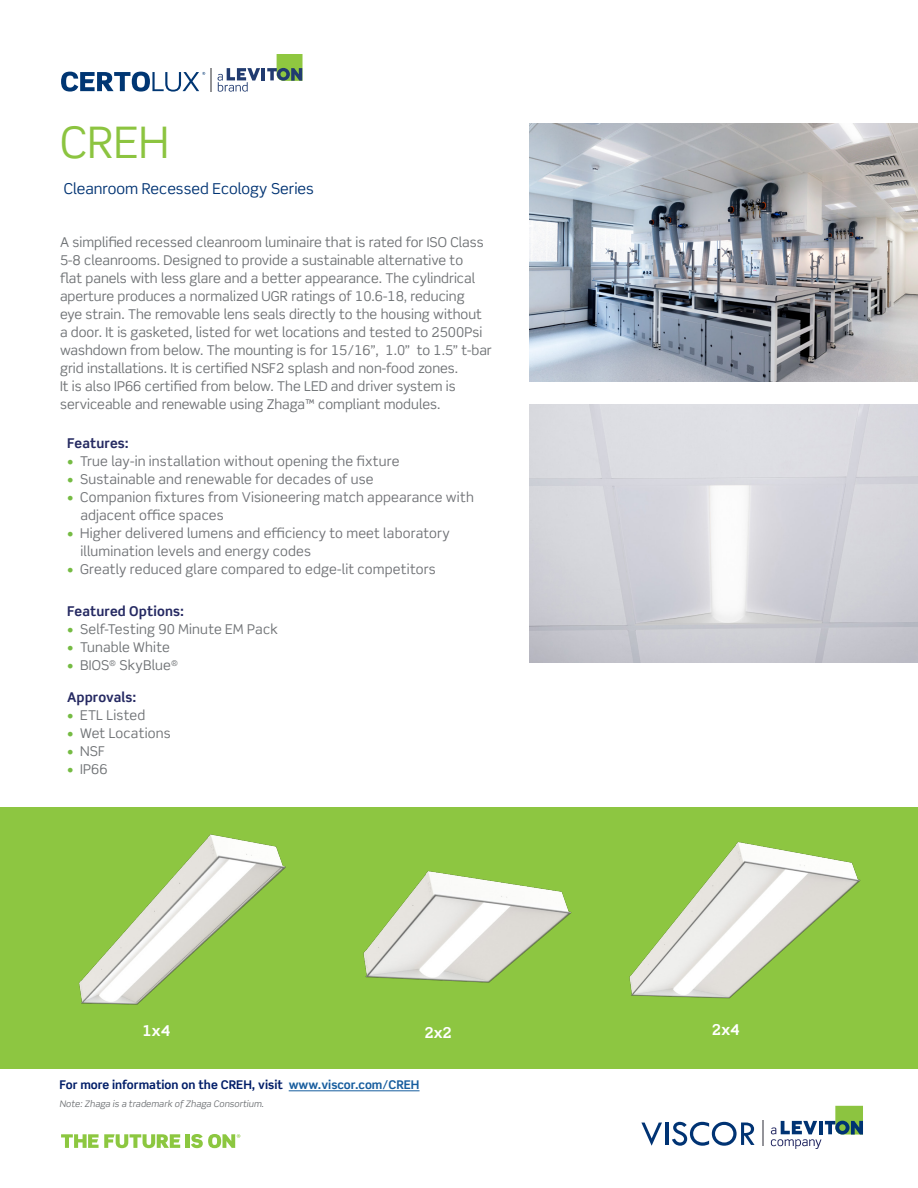
<style>
.page{position:relative;width:918px;height:1188px;background:#fff}
.page>*{position:absolute;margin:0;border:0;box-sizing:border-box;transform-origin:0 0}
.t1{font:43.5px "Scene Std";color:#8cc440}
.t2{font:15px "Scene Std";color:#003373}
.t3{font:700 15px "Scene Std";color:#fff}
.Content_Text{font:13.5px/18px "Scene Std";color:#6f7275}
.t4{font:13.5px/18px "Scene Std";letter-spacing:.01em;color:#707276}
.t5{font:700 13.5px "Scene Std";letter-spacing:.01em;color:#252962}
.t6{font:700 13.5px "Scene Std";letter-spacing:.01em;color:#262b62}
.t7{font:700 12px "Scene Std";color:#001d68}
.Content_Text-2{font:italic 9px "Scene Std";color:#6f7275}
.s1{color:#75bb43}
.s2{color:#175d9e}
</style>
<div class="page">
<div style="left:0;top:808px;width:918px;height:261px;background:#8dc641"></div>
<svg style="left:763px;top:1121px;width:1px;height:25px"></svg>
<svg style="left:771px;top:1106px;width:92px;height:43px"></svg>
<svg style="left:641px;top:1123px;width:21px;height:23px"></svg>
<hr style="left:665px;top:1123px;width:3px;height:22px;background:#003373">
<svg style="left:672px;top:1122px;width:83px;height:24px"></svg>
<hr style="left:289px;top:1091px;width:131px;height:1px;background:#175d9e">
<img style="left:629px;top:842px;width:232px;height:157px">
<img style="left:363px;top:871px;width:209px;height:112px">
<img style="left:79px;top:834px;width:207px;height:171px">
<svg style="left:61px;top:1134px;width:119px;height:14px"></svg>
<hr style="left:186px;top:1134px;width:4px;height:14px;background:#8cc740">
<svg style="left:191px;top:1134px;width:49px;height:14px"></svg>
<svg style="left:61px;top:68px;width:150px;height:24px"></svg>
<svg style="left:218px;top:54px;width:85px;height:38px"></svg>
<img style="left:529px;top:123px;width:389px;height:259px">
<img style="left:529px;top:404px;width:389px;height:259px">
<p class="t1" style="left:60px;top:115px;width:110px">CREH</p>
<p class="t2" style="left:64px;top:179px;width:252px">Cleanroom Recessed Ecology Series</p>
<p class="Content_Text" style="left:60px;top:233px;width:433px">A simplified recessed cleanroom luminaire that is rated for ISO Class 5-8 cleanrooms. Designed to provide a sustainable alternative to<br>flat panels with less glare and a better appearance. The cylindrical aperture produces a normalized UGR ratings of 10.6-18, reducing<br>eye strain. The removable lens seals directly to the housing without a door. It is gasketed, listed for wet locations and tested to 2500Psi washdown from below. The mounting is for 15/16”, 1.0” to 1.5” t-bar grid installations. It is certified NSF2 splash and non-food zones.<br>It is also IP66 certified from below. The LED and driver system is serviceable and renewable using Zhaga™ compliant modules.</p>
<p class="t6" style="left:67px;top:435px;width:63px">Features:</p>
<p class="t4" style="left:67px;top:452px;width:334px"><span class="s1">•</span> True lay-in installation without opening the fixture</p>
<p class="t4" style="left:67px;top:470px;width:308px"><span class="s1">•</span> Sustainable and renewable for decades of use</p>
<p class="t4" style="left:80px;top:488px;width:395px;text-indent:-13px"><span class="s1">•</span> Companion fixtures from Visioneering match appearance with adjacent office spaces</p>
<p class="t4" style="left:80px;top:524px;width:371px;text-indent:-13px"><span class="s1">•</span> Higher delivered lumens and efficiency to meet laboratory illumination levels and energy codes</p>
<p class="t4" style="left:67px;top:560px;width:370px"><span class="s1">•</span> Greatly reduced glare compared to edge-lit competitors</p>
<p class="t5" style="left:67px;top:603px;width:118px">Featured Options:</p>
<p class="Content_Text" style="left:67px;top:620px;width:212px"><span class="s1">•</span> Self-Testing 90 Minute EM Pack</p>
<p class="Content_Text" style="left:67px;top:638px;width:104px"><span class="s1">•</span> Tunable White</p>
<p class="Content_Text" style="left:67px;top:656px;width:112px"><span class="s1">•</span> BIOS<sup>®</sup> SkyBlue<sup>®</sup></p>
<p class="t5" style="left:67px;top:688px;width:71px">Approvals:</p>
<p class="Content_Text" style="left:67px;top:706px;width:80px"><span class="s1">•</span> ETL Listed</p>
<p class="Content_Text" style="left:67px;top:724px;width:105px"><span class="s1">•</span> Wet Locations</p>
<p class="Content_Text" style="left:67px;top:742px;width:39px"><span class="s1">•</span> NSF</p>
<p class="Content_Text" style="left:67px;top:760px;width:42px"><span class="s1">•</span> IP66</p>
<p class="t3" style="left:143px;top:1021px;width:29px">1x4</p>
<p class="t3" style="left:424px;top:1023px;width:29px">2x2</p>
<p class="t3" style="left:712px;top:1020px;width:29px">2x4</p>
<p class="t7" style="left:60px;top:1077px;width:361px">For more information on the CREH, visit <span class="s2">www.viscor.com/CREH</span></p>
<p class="Content_Text-2" style="left:60px;top:1098px;width:206px">Note: Zhaga is a trademark of Zhaga Consortium.</p>
</div>
